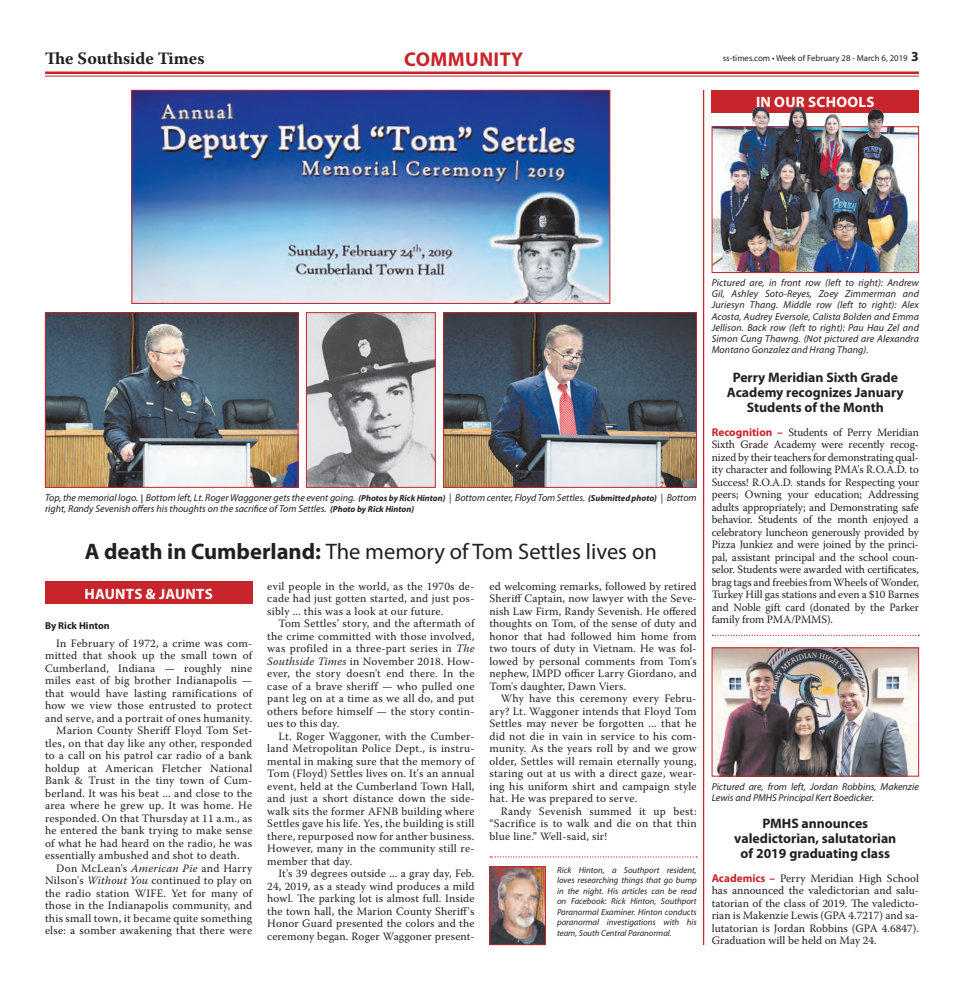
<style>
.page{position:relative;width:964px;height:990px;background:#fff}
.page>*{position:absolute;margin:0;border:0;box-sizing:border-box;transform-origin:0 0}
.Headline_-_18pt{font:22.5px "Myriad Pro";color:#231f20}
.Briefs{font:700 20px "Myriad Pro";letter-spacing:.02em;color:#c8242b}
.t1{font:700 17.38px "Warnock Pro";color:#231f20}
.Body_Copy{font:700 15px "Myriad Pro";letter-spacing:.02em;color:#fff}
.Headline_-_11pt{font:700 13.75px/15px "Myriad Pro";color:#231f20;text-align:center}
.Body_Copy-2{font:11.25px/12.5px "Warnock Pro";letter-spacing:.02em;color:#231f20;text-align:justify}
.Captions_for_Photos{font:italic 10px/11.2px "Myriad Pro";color:#231f20}
.Byline_for_Article{font:700 10px "Myriad Pro";color:#231f20}
.Signature{font:italic 8.75px/10.5px "Myriad Pro";color:#231f20;text-align:justify}
.t2{font:8.75px "Myriad Pro";color:#231f20}
.s1{font-weight:700;font-size:13.75px}
.s2{font-weight:700;font-size:8.75px}
.s3{font-style:normal}
.s4{font-weight:700}
.s5{font-style:italic}
.s6{font-family:"Myriad Pro";font-weight:700;color:#c8242b}
</style>
<div class="page">
<hr style="left:45px;top:72px;width:873px;height:2px;background:#c8242b">
<hr style="left:45px;top:76px;width:873px;height:1px;background:#c8242b">
<hr style="left:702px;top:90px;width:1px;height:855px;background:#c8242b">
<svg style="left:490px;top:856px;width:206px;height:2px"></svg>
<img style="left:491px;top:868px;width:52px;height:75px">
<div style="left:489px;top:866px;width:56px;height:79px;border:1px solid #c8242b"></div>
<img style="left:47px;top:314px;width:249px;height:172px">
<div style="left:45px;top:312px;width:253px;height:176px;border:1px solid #c8242b"></div>
<img style="left:445px;top:314px;width:249px;height:172px">
<div style="left:443px;top:312px;width:253px;height:176px;border:1px solid #c8242b"></div>
<img style="left:308px;top:314px;width:125px;height:172px">
<div style="left:306px;top:312px;width:129px;height:176px;border:1px solid #c8242b"></div>
<div style="left:45px;top:582px;width:207px;height:22px;background:#c8242b"></div>
<svg style="left:712px;top:635px;width:206px;height:1px"></svg>
<img style="left:713px;top:128px;width:203px;height:143px">
<div style="left:711px;top:126px;width:207px;height:147px;border:1px solid #c8242b"></div>
<img style="left:713px;top:650px;width:203px;height:124px">
<div style="left:711px;top:90px;width:207px;height:22px;background:#c8242b"></div>
<img style="left:133px;top:92px;width:475px;height:210px">
<div style="left:131px;top:90px;width:479px;height:214px;border:1px solid #c8242b"></div>
<img style="left:724px;top:106px;width:180px;height:156px">
<h3 class="t1" style="left:45px;top:48px;width:161px">The Southside Times</h3>
<p class="Briefs" style="left:404px;top:46px;width:120px">COMMUNITY</p>
<p class="t2" style="left:722px;top:53px;width:197px">ss-times.com • Week of February 28 - March 6, 2019 <span class="s1">3</span></p>
<p class="Body_Copy" style="left:755px;top:92px;width:120px">IN OUR SCHOOLS</p>
<p class="Captions_for_Photos" style="left:45px;top:492px;width:653px">Top, the memorial logo. <span class="s2">|</span> Bottom left, Lt. Roger Waggoner gets the event going. <span class="s2">(Photos by Rick Hinton)</span> <span class="s3">|</span> Bottom center, Floyd Tom Settles. <span class="s2">(Submitted photo)</span> <span class="s3">|</span> Bottom right, Randy Sevenish offers his thoughts on the sacrifice of Tom Settles. <span class="s2">(Photo by Rick Hinton)</span></p>
<p class="Headline_-_18pt" style="left:85px;top:538px;width:573px"><span class="s4">A death in Cumberland:</span> The memory of Tom Settles lives on</p>
<p class="Body_Copy" style="left:84px;top:584px;width:130px">HAUNTS &amp; JAUNTS</p>
<p class="Byline_for_Article" style="left:45px;top:619px;width:66px">By Rick Hinton</p>
<p class="Body_Copy-2" style="left:45px;top:637px;width:209px;text-indent:11px">In February of 1972, a crime was com&shy;mitted that shook up the small town of Cumberland, Indiana — roughly nine miles east of big brother Indianapolis — that would have lasting ramifications of how we view those entrusted to protect and serve, and a portrait of ones humanity.</p>
<p class="Body_Copy-2" style="left:45px;top:724px;width:209px;text-indent:11px">Marion County Sheriff Floyd Tom Set&shy;tles, on that day like any other, responded to a call on his patrol car radio of a bank holdup at American Fletcher National Bank &amp; Trust in the tiny town of Cum&shy;berland. It was his beat ... and close to the area where he grew up. It was home. He responded. On that Thursday at 11 a.m., as he entered the bank trying to make sense of what he had heard on the radio, he was essentially ambushed and shot to death.</p>
<p class="Body_Copy-2" style="left:45px;top:862px;width:209px;text-indent:11px">Don McLean's <span class="s5">American Pie</span> and Harry Nilson's <span class="s5">Without You</span> continued to play on the radio station WIFE. Yet for many of those in the Indianapolis community, and this small town, it became quite something else: a somber awakening that there were</p>
<p class="Body_Copy-2" style="left:267px;top:580px;width:209px">evil people in the world, as the 1970s de&shy;cade had just gotten started, and just pos&shy;sibly ... this was a look at our future.</p>
<p class="Body_Copy-2" style="left:267px;top:617px;width:209px;text-indent:11px">Tom Settles’ story, and the aftermath of the crime committed with those involved, was profiled in a three-part series in <span class="s5">The Southside Times</span> in November 2018. How&shy;ever, the story doesn't end there. In the case of a brave sheriff — who pulled one pant leg on at a time as we all do, and put others before himself — the story contin&shy;ues to this day.</p>
<p class="Body_Copy-2" style="left:267px;top:730px;width:209px;text-indent:11px">Lt. Roger Waggoner, with the Cumber&shy;land Metropolitan Police Dept., is instru&shy;mental in making sure that the memory of Tom (Floyd) Settles lives on. It's an annual event, held at the Cumberland Town Hall, and just a short distance down the side&shy;walk sits the former AFNB building where Settles gave his life. Yes, the building is still there, repurposed now for anther business.<br>However, many in the community still re&shy;member that day.</p>
<p class="Body_Copy-2" style="left:267px;top:867px;width:209px;text-indent:11px">It's 39 degrees outside ... a gray day, Feb.<br>24, 2019, as a steady wind produces a mild howl. The parking lot is almost full. Inside the town hall, the Marion County Sheriff's Honor Guard presented the colors and the ceremony began. Roger Waggoner present-</p>
<p class="Body_Copy-2" style="left:489px;top:580px;width:209px">ed welcoming remarks, followed by retired Sheriff Captain, now lawyer with the Seve&shy;nish Law Firm, Randy Sevenish. He offered thoughts on Tom, of the sense of duty and honor that had followed him home from two tours of duty in Vietnam. He was fol&shy;lowed by personal comments from Tom's nephew, IMPD officer Larry Giordano, and Tom's daughter, Dawn Viers.</p>
<p class="Body_Copy-2" style="left:489px;top:692px;width:209px;text-indent:11px">Why have this ceremony every Febru&shy;ary? Lt. Waggoner intends that Floyd Tom Settles may never be forgotten ... that he did not die in vain in service to his com&shy;munity. As the years roll by and we grow older, Settles will remain eternally young, staring out at us with a direct gaze, wear&shy;ing his uniform shirt and campaign style hat. He was prepared to serve.</p>
<p class="Body_Copy-2" style="left:489px;top:805px;width:208px;text-indent:11px">Randy Sevenish summed it up best: “Sacrifice is to walk and die on that thin blue line.” Well-said, sir!</p>
<p class="Signature" style="left:556px;top:864px;width:141px">Rick Hinton, a Southport resident, loves researching things that go bump in the night. His articles can be read on Facebook: Rick Hinton, Southport Paranormal Examiner. Hinton conducts paranormal investigations with his team, South Central Paranormal.</p>
<p class="Captions_for_Photos" style="left:711px;top:277px;width:209px;text-align:justify">Pictured are, in front row (left to right): Andrew Gil, Ashley Soto-Reyes, Zoey Zimmerman and Juriesyn Thang. Middle row (left to right): Alex Acosta, Audrey Eversole, Calista Bolden and Emma Jellison. Back row (left to right): Pau Hau Zel and Simon Cung Thawng. (Not pictured are Alexandra Montano Gonzalez and Hrang Thang).</p>
<p class="Headline_-_11pt" style="left:726px;top:369px;width:178px">Perry Meridian Sixth Grade<br>Academy recognizes January<br>Students of the Month</p>
<p class="Body_Copy-2" style="left:711px;top:426px;width:209px"><span class="s6">Recognition –</span> Students of Perry Meridian Sixth Grade Academy were recently recog&shy;nized by their teachers for demonstrating qual&shy;ity character and following PMA's R.O.A.D. to Success! R.O.A.D. stands for Respecting your peers; Owning your education; Addressing adults appropriately; and Demonstrating safe behavior. Students of the month enjoyed a celebratory luncheon generously provided by Pizza Junkiez and were joined by the princi&shy;pal, assistant principal and the school coun&shy;selor. Students were awarded with certificates, brag tags and freebies from Wheels of Wonder, Turkey Hill gas stations and even a $10 Barnes and Noble gift card (donated by the Parker family from PMA/PMMS).</p>
<p class="Captions_for_Photos" style="left:711px;top:780px;width:209px">Pictured are, from left, Jordan Robbins, Makenzie<br>Lewis and PMHS Principal Kert Boedicker.</p>
<p class="Headline_-_11pt" style="left:734px;top:815px;width:163px">PMHS announces valedictorian, salutatorian of 2019 graduating class</p>
<p class="Body_Copy-2" style="left:711px;top:872px;width:209px"><span class="s6">Academics –</span> Perry Meridian High School has announced the valedictorian and salu&shy;tatorian of the class of 2019. The valedicto&shy;rian is Makenzie Lewis (GPA 4.7217) and sa&shy;lutatorian is Jordan Robbins (GPA 4.6847).<br>Graduation will be held on May 24.</p>
</div>
